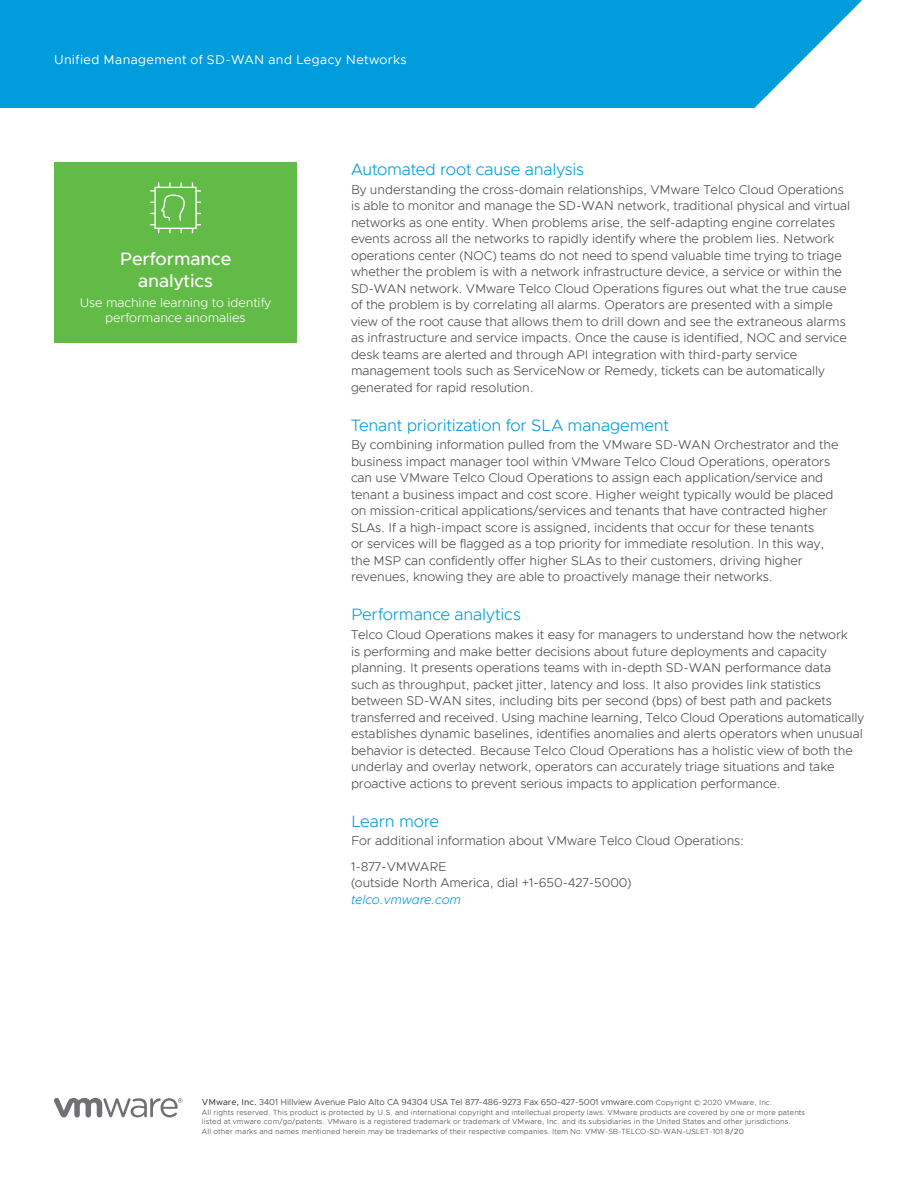
<style>
.page{position:relative;width:918px;height:1188px;background:#fff}
.page>*{position:absolute;margin:0;border:0;box-sizing:border-box;transform-origin:0 0}
.t1{font:500 18px/21.6px "Metropolis";letter-spacing:-.005em;color:#fff;text-align:center}
.t2{font:300 16.5px "Metropolis";letter-spacing:-.01em;color:#009cdc}
.t3{font:300 12.75px/16.5px "Metropolis";letter-spacing:-.005em;color:#4d4d4f}
.t4{font:300 12.75px/15.3px "Metropolis";letter-spacing:-.005em;color:#fff;text-align:center}
.t5{font:12.75px "Metropolis";letter-spacing:.03em;color:#fff}
.t6{font:italic 300 12.75px "Metropolis";letter-spacing:-.005em;color:#009cdc}
.t7{font:8.7px "Metropolis";letter-spacing:-.005em;color:#4d4d4f}
.t8{font:300 7.5px/9.8px "Metropolis";letter-spacing:.015em;color:#4d4d4f}
.s1{font-weight:500}
.s2{font-weight:300;font-size:7.5px}
.s3{font-weight:400}
</style>
<div class="page">
<svg style="left:54px;top:1098px;width:129px;height:19px"></svg>
<div style="left:0;top:0;width:863px;height:108px;background:#009cdc"></div>
<div style="left:54px;top:162px;width:243px;height:180px;background:#62bb46"></div>
<svg style="left:150px;top:182px;width:51px;height:51px"></svg>
<p class="t5" style="left:54px;top:52px;width:354px">Unified Management of SD‑WAN and Legacy Networks</p>
<h1 class="t1" style="left:120px;top:248px;width:113px">Performance analytics</h1>
<p class="t4" style="left:80px;top:295px;width:193px">Use machine learning to identify performance anomalies</p>
<p class="t2" style="left:351px;top:159px;width:235px">Automated root cause analysis</p>
<p class="t3" style="left:351px;top:181px;width:501px">By understanding the cross‑domain relationships, VMware Telco Cloud Operations is able to monitor and manage the SD‑WAN network, traditional physical and virtual networks as one entity. When problems arise, the self‑adapting engine correlates events across all the networks to rapidly identify where the problem lies. Network operations center (NOC) teams do not need to spend valuable time trying to triage whether the problem is with a network infrastructure device, a service or within the SD‑WAN network. VMware Telco Cloud Operations figures out what the true cause of the problem is by correlating all alarms. Operators are presented with a simple view of the root cause that allows them to drill down and see the extraneous alarms as infrastructure and service impacts. Once the cause is identified, NOC and service desk teams are alerted and through API integration with third‑party service management tools such as ServiceNow or Remedy, tickets can be automatically generated for rapid resolution.</p>
<p class="t2" style="left:351px;top:415px;width:320px">Tenant prioritization for SLA management</p>
<p class="t3" style="left:351px;top:437px;width:489px">By combining information pulled from the VMware SD‑WAN Orchestrator and the business impact manager tool within VMware Telco Cloud Operations, operators can use VMware Telco Cloud Operations to assign each application/service and tenant a business impact and cost score. Higher weight typically would be placed on mission‑critical applications/services and tenants that have contracted higher SLAs. If a high‑impact score is assigned, incidents that occur for these tenants<br>or services will be flagged as a top priority for immediate resolution. In this way, the MSP can confidently offer higher SLAs to their customers, driving higher revenues, knowing they are able to proactively manage their networks.</p>
<p class="t2" style="left:351px;top:605px;width:171px">Performance analytics</p>
<p class="t3" style="left:351px;top:626px;width:515px">Telco Cloud Operations makes it easy for managers to understand how the network<br>is performing and make better decisions about future deployments and capacity planning. It presents operations teams with in‑depth SD‑WAN performance data<br>such as throughput, packet jitter, latency and loss. It also provides link statistics between SD‑WAN sites, including bits per second (bps) of best path and packets transferred and received. Using machine learning, Telco Cloud Operations automatically establishes dynamic baselines, identifies anomalies and alerts operators when unusual behavior is detected. Because Telco Cloud Operations has a holistic view of both the underlay and overlay network, operators can accurately triage situations and take proactive actions to prevent serious impacts to application performance.</p>
<p class="t2" style="left:351px;top:811px;width:90px">Learn more</p>
<p class="t3" style="left:351px;top:828px;width:395px;line-height:25.5px">For additional information about VMware Telco Cloud Operations:<br>1‑877‑VMWARE</p>
<p class="t3" style="left:351px;top:875px;width:282px">(outside North America, dial +1‑650‑427‑5000)</p>
<p class="t6" style="left:351px;top:891px;width:112px">telco.vmware.com</p>
<p class="t7" style="left:202px;top:1096px;width:572px"><span class="s1">VMware, Inc.</span> 3401 Hillview Avenue Palo Alto CA 94304 USA Tel 877‑486‑9273 Fax 650‑427‑5001 vmware.com <span class="s2">Copyright © 2020 VMware, Inc.</span></p>
<p class="t8" style="left:202px;top:1107px;width:605px">All rights reserved. This product is protected by U.S. and international copyright and intellectual property laws. VMware products are covered by one or more patents listed at vmware.com/go/patents. VMware is a registered trademark or trademark of VMware, Inc. and its subsidiaries in the United States and other jurisdictions.<br>All other marks and names mentioned herein may be trademarks of their respective companies. Item No: VMW-SB-TELCO-SD-WAN- USLET-101 <span class="s3">8/20</span></p>
</div>
